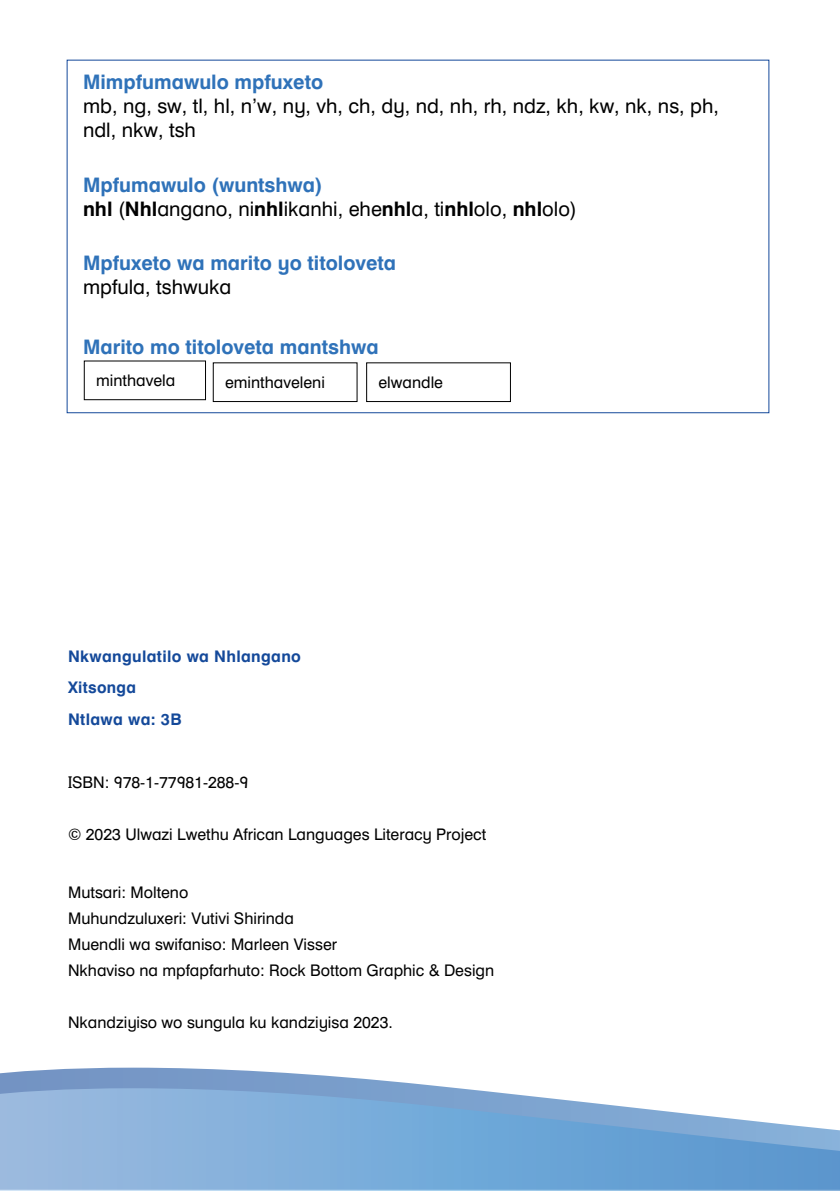
<style>
.page{position:relative;width:840px;height:1191px;background:#fff}
.page>*{position:absolute;margin:0;border:0;box-sizing:border-box;transform-origin:0 0}
.t1{font:20px/24px "Swis Forall";color:#000}
.t2{font:700 20px "Swis Forall";color:#2f72b9}
.t3{font:16px/26px "Swis Forall";color:#000}
.t4{font:700 16px/31.4px "Swis Forall";letter-spacing:.02em;color:#14499a}
.s1{font-weight:700;color:#2f72b9}
.s2{font-weight:700}
</style>
<div class="page">
<svg style="left:0;top:1067px;width:455px;height:21px"></svg>
<svg style="left:0;top:1088px;width:839px;height:103px;background:#89b3db"></svg>
<div style="left:84px;top:360px;width:122px;height:40px;border:1px solid #000"></div>
<div style="left:213px;top:362px;width:144px;height:40px;border:1px solid #000"></div>
<div style="left:366px;top:362px;width:144px;height:40px;border:1px solid #000"></div>
<p class="t2" style="left:83px;top:70px;width:241px">Mimpfumawulo mpfuxeto</p>
<p class="t1" style="left:83px;top:96px;width:637px">mb, ng, sw, tl, hl, n’w, ny, vh, ch, dy, nd, nh, rh, ndz, kh, kw, nk, ns, ph, ndl, nkw, tsh</p>
<p class="t1" style="left:83px;top:174px;width:495px"><span class="s1">Mpfumawulo (wuntshwa)<br></span><span class="s2">nhl</span> (<span class="s2">Nhl</span>angano, ni<span class="s2">nhl</span>ikanhi, ehe<span class="s2">nhl</span>a, ti<span class="s2">nhl</span>olo, <span class="s2">nhl</span>olo)</p>
<p class="t2" style="left:83px;top:250px;width:314px">Mpfuxeto wa marito yo titoloveta</p>
<p class="t1" style="left:83px;top:276px;width:150px">mpfula, tshwuka</p>
<p class="t2" style="left:83px;top:334px;width:297px">Marito mo titoloveta mantshwa</p>
<p class="t3" style="left:96px;top:368px;width:81px">minthavela</p>
<p class="t3" style="left:225px;top:370px;width:101px">eminthaveleni</p>
<p class="t3" style="left:378px;top:370px;width:66px">elwandle</p>
<p class="t4" style="left:68px;top:640px;width:234px">Nkwangulatilo wa Nhlangano<br>Xitsonga<br>Ntlawa wa: 3B</p>
<p class="t3" style="left:68px;top:770px;width:181px">ISBN: 978-1-77981-288-9</p>
<p class="t3" style="left:68px;top:822px;width:419px">© 2023 Ulwazi Lwethu African Languages Literacy Project</p>
<p class="t3" style="left:68px;top:880px;width:427px">Mutsari: Molteno<br>Muhundzuluxeri: Vutivi Shirinda<br>Muendli wa swifaniso: Marleen Visser<br>Nkhaviso na mpfapfarhuto: Rock Bottom Graphic &amp; Design</p>
<p class="t3" style="left:68px;top:1010px;width:326px">Nkandziyiso wo sungula ku kandziyisa 2023.</p>
</div>
